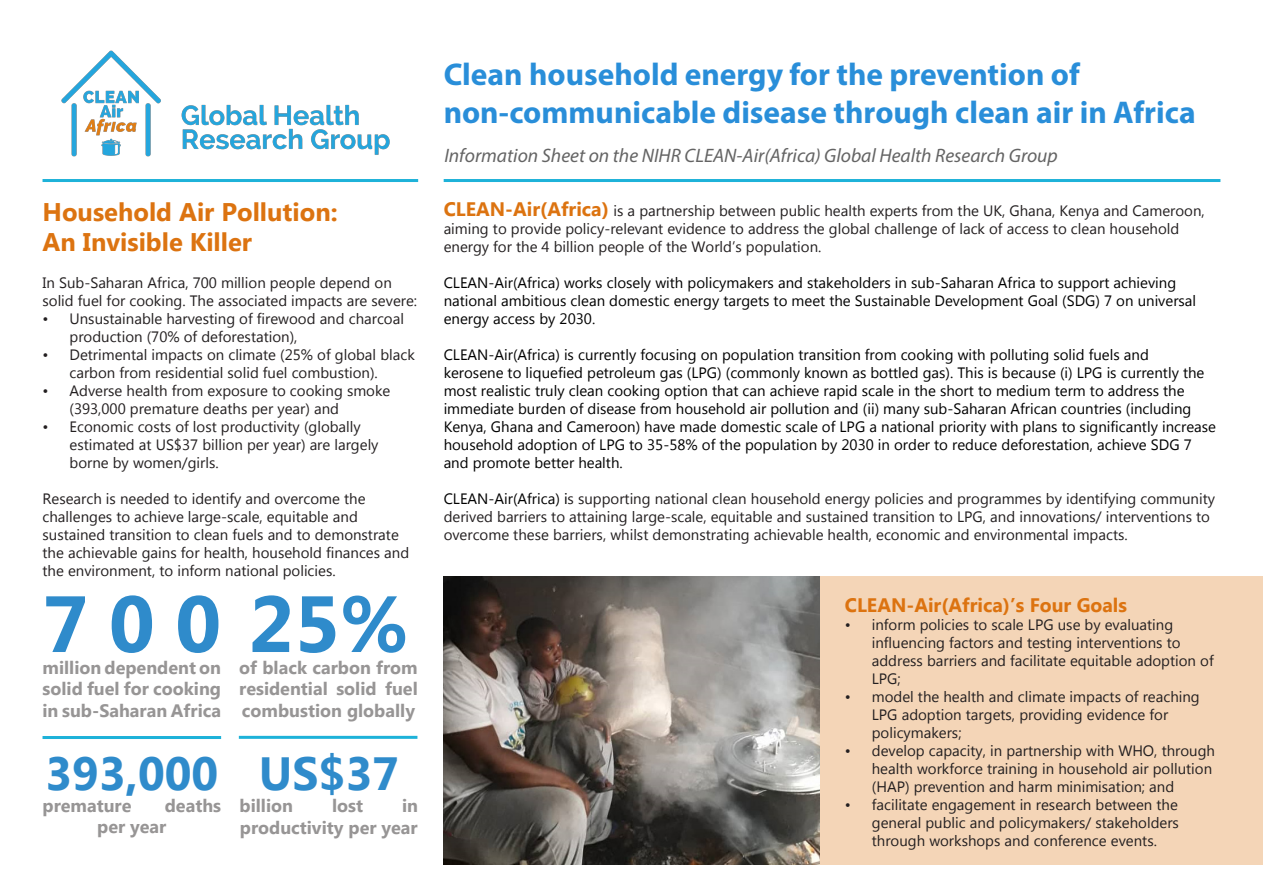
<style>
.page{position:relative;width:1263px;height:893px;background:#fff}
.page>*{position:absolute;margin:0;border:0;box-sizing:border-box;transform-origin:0 0}
.t1{font:700 79.5px "Myanmar Text";letter-spacing:.26em;color:#2f8bcb}
.t2{font:700 46.5px "Myanmar Text";color:#2f8bcb}
.t3{font:700 31.5px "Myriad Pro";color:#298ed9}
.t4{font:700 25.5px "Myanmar Text";color:#dc7310}
.t5{font:italic 19.5px "Myriad Pro";color:#646464}
.t6{font:700 19.5px "Myanmar Text";color:#dc7310}
.t7{font:700 18px/21.6px "Myanmar Text";color:#979595;text-align:justify}
.t8{font:15px/18px "Myanmar Text";color:#231f20}
.t9{font:15px/18px "Myanmar Text";color:#000}
.s1{font-weight:700;font-size:19.5px;color:#dc7310}
.s2{color:#000}
</style>
<div class="page">
<div style="left:819px;top:576px;width:444px;height:288px;background:#f4d5b7"></div>
<img style="left:444px;top:576px;width:375px;height:288px">
<hr style="left:43px;top:736px;width:178px;height:3px;background:#1eb2d9">
<hr style="left:239px;top:736px;width:178px;height:3px;background:#1eb2d9">
<hr style="left:444px;top:179px;width:776px;height:3px;background:#1eb2d9">
<hr style="left:43px;top:179px;width:375px;height:3px;background:#1eb2d9">
<img style="left:61px;top:50px;width:329px;height:107px">
<p class="t4" style="left:43px;top:197px;width:297px">Household Air Pollution:</p>
<p class="t4" style="left:43px;top:228px;width:211px">An Invisible Killer</p>
<p class="t8" style="left:43px;top:274px;width:376px">In Sub-Saharan Africa, 700 million people depend on solid fuel for cooking. The associated impacts are severe:</p>
<p class="t8" style="left:70px;top:310px;width:336px;text-indent:-27px">• Unsustainable harvesting of firewood and charcoal production (70% of deforestation),</p>
<p class="t8" style="left:70px;top:346px;width:347px;text-indent:-27px">• Detrimental impacts on climate (25% of global black carbon from residential solid fuel combustion).</p>
<p class="t8" style="left:70px;top:382px;width:322px;text-indent:-27px">• Adverse health from exposure to cooking smoke (393,000 premature deaths per year) and</p>
<p class="t8" style="left:70px;top:418px;width:310px;text-indent:-27px">• Economic costs of lost productivity (globally estimated at US$37 billion per year) are largely borne by women/girls.</p>
<p class="t8" style="left:43px;top:490px;width:368px">Research is needed to identify and overcome the challenges to achieve large-scale, equitable and sustained transition to clean fuels and to demonstrate the achievable gains for health, household finances and the environment, to inform national policies.</p>
<p class="t1" style="left:43px;top:578px;width:368px">70025%</p>
<p class="t7" style="left:43px;top:657px;width:180px">million dependent on solid fuel for cooking in sub-Saharan Africa</p>
<p class="t2" style="left:45px;top:747px;width:175px">393,000</p>
<p class="t7" style="left:43px;top:795px;width:91px">premature</p>
<p class="t7" style="left:239px;top:657px;width:180px">of black carbon from residential solid fuel combustion globally</p>
<p class="t2" style="left:259px;top:747px;width:141px">US$37</p>
<p class="t7" style="left:240px;top:795px;width:55px">billion</p>
<p class="t7" style="left:332px;top:795px;width:33px">lost</p>
<p class="t7" style="left:97px;top:795px;width:125px;text-indent:68px">deaths per year</p>
<p class="t7" style="left:240px;top:795px;width:180px;text-align:right">in<br>productivity per year</p>
<p class="t3" style="left:444px;top:54px;width:638px">Clean household energy for the prevention of</p>
<p class="t3" style="left:444px;top:92px;width:753px">non-communicable disease through clean air in Africa</p>
<p class="t5" style="left:444px;top:143px;width:615px">Information Sheet on the NIHR CLEAN-Air(Africa) Global Health Research Group</p>
<p class="t8" style="left:444px;top:202px;width:763px"><span class="s1">CLEAN-Air(Africa)</span> is a partnership between public health experts from the UK, Ghana, Kenya and Cameroon, aiming to provide policy-relevant evidence to address the global challenge of lack of access to clean household energy for the 4 billion people of the World’s population.</p>
<p class="t9" style="left:444px;top:274px;width:754px">CLEAN-Air(Africa) works closely with policymakers and stakeholders in sub-Saharan Africa to support achieving national ambitious clean domestic energy targets to meet the Sustainable Development Goal (SDG) 7 on universal energy access by 2030.</p>
<p class="t9" style="left:444px;top:346px;width:774px">CLEAN-Air(Africa) is currently focusing on population transition from cooking with polluting solid fuels and<br>kerosene to liquefied petroleum gas (LPG) (commonly known as bottled gas). This is because (i) LPG is currently the most realistic truly clean cooking option that can achieve rapid scale in the short to medium term to address the immediate burden of disease from household air pollution and (ii) many sub-Saharan African countries (including Kenya, Ghana and Cameroon) have made domestic scale of LPG a national priority with plans to significantly increase household adoption of LPG to 35-58% of the population by 2030 in order to reduce deforestation, achieve SDG 7 and promote better health.</p>
<p class="t8" style="left:444px;top:490px;width:773px"><span class="s2">CLEAN-Air(Africa) i</span>s supporting national clean household energy policies and programmes by identifying community derived barriers to attaining large-scale, equitable and sustained transition to LPG, and innovations/ interventions to overcome these barriers, whilst demonstrating achievable health, economic and environmental impacts.</p>
<p class="t6" style="left:845px;top:594px;width:284px">CLEAN-Air(Africa)’s Four Goals</p>
<p class="t8" style="left:872px;top:616px;width:343px;text-indent:-27px">• inform policies to scale LPG use by evaluating influencing factors and testing interventions to address barriers and facilitate equitable adoption of LPG;</p>
<p class="t8" style="left:872px;top:688px;width:329px;text-indent:-27px">• model the health and climate impacts of reaching<br>LPG adoption targets, providing evidence for policymakers;</p>
<p class="t8" style="left:872px;top:742px;width:345px;text-indent:-27px">• develop capacity, in partnership with WHO, through health workforce training in household air pollution (HAP) prevention and harm minimisation; and</p>
<p class="t8" style="left:872px;top:796px;width:309px;text-align:justify;text-indent:-27px">• facilitate engagement in research between the general public and policymakers/ stakeholders through workshops and conference events.</p>
</div>
